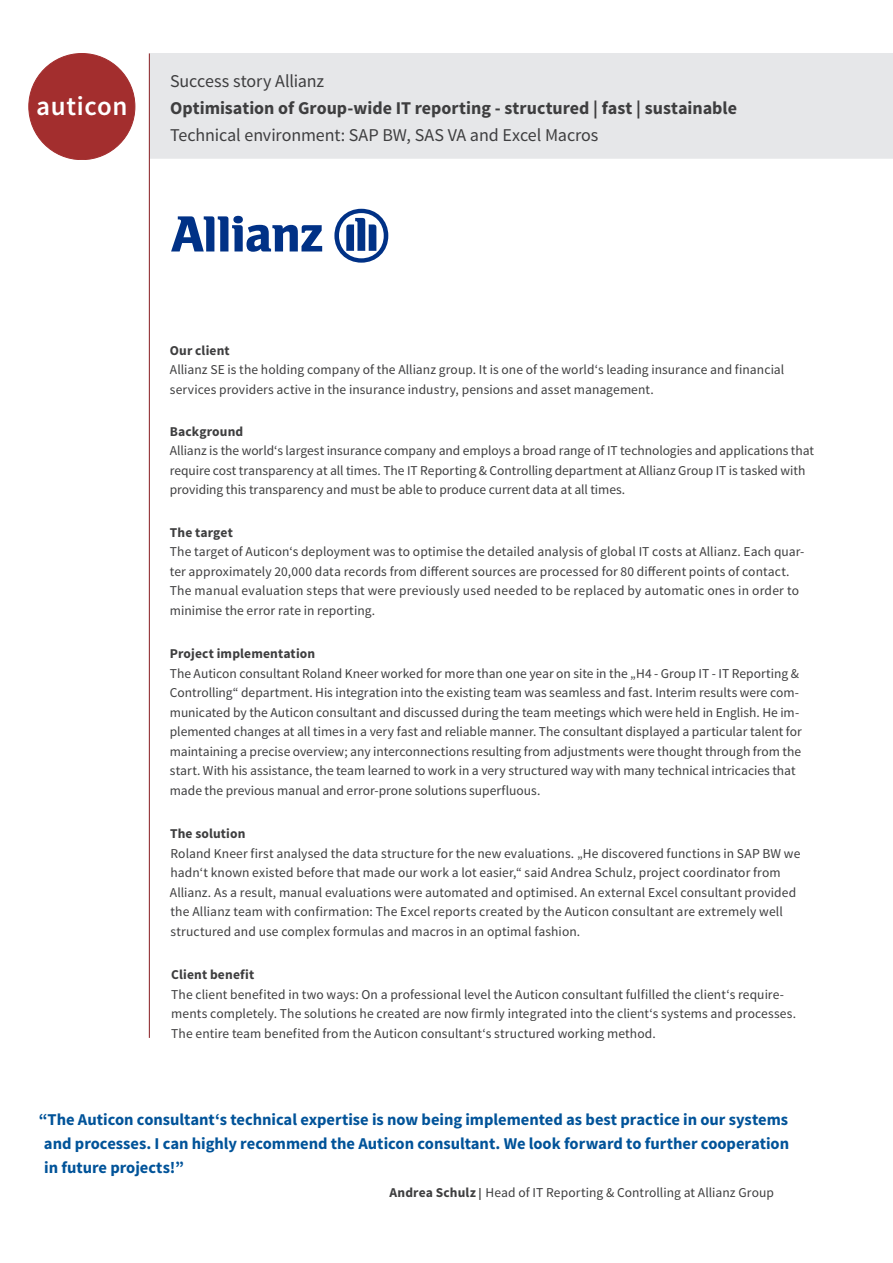
<style>
.page{position:relative;width:893px;height:1263px;background:#fff}
.page>*{position:absolute;margin:0;border:0;box-sizing:border-box;transform-origin:0 0}
.t1{font:600 26.85px "Source Sans Pro";letter-spacing:.025em;color:#fff}
.t2{font:18px "Source Sans Pro";letter-spacing:-.005em;color:#3e3e3f}
.t3{font:700 18px "Source Sans Pro";color:#3e3e3f}
.t4{font:700 16.5px/24px "Source Sans Pro";color:#015399;text-align:justify}
.t5{font:13.5px/19.5px "Source Sans Pro";letter-spacing:.005em;color:#3e3e3f}
.t6{font:700 13.5px "Source Sans Pro";letter-spacing:.01em;color:#3e3e3f}
.s1{font-weight:700}
.s2{font-weight:700;font-size:12px}
</style>
<div class="page">
<div style="left:150px;top:53px;width:743px;height:106px;background:#e6e7e9"></div>
<div style="left:29px;top:54px;width:106px;height:106px;background:#a32e2e;border-radius:50%"></div>
<hr style="left:149px;top:53px;width:1px;height:985px;background:#943539">
<svg style="left:171px;top:216px;width:151px;height:36px"></svg>
<svg style="left:334px;top:209px;width:54px;height:54px"></svg>
<h1 class="t1" style="left:36px;top:90px;width:93px">auticon</h1>
<h2 class="t2" style="left:170px;top:70px;width:156px">Success story Allianz</h2>
<h2 class="t3" style="left:170px;top:97px;width:568px">Optimisation of Group-wide IT reporting - structured | fast | sustainable</h2>
<h2 class="t2" style="left:170px;top:124px;width:430px">Technical environment: SAP BW, SAS VA and Excel Macros</h2>
<p class="t6" style="left:170px;top:341px;width:61px">Our client</p>
<p class="t5" style="left:170px;top:360px;width:616px">Allianz SE is the holding company of the Allianz group. It is one of the world‘s leading insurance and financial services providers active in the insurance industry, pensions and asset management.</p>
<p class="t6" style="left:170px;top:423px;width:75px">Background</p>
<p class="t5" style="left:170px;top:441px;width:646px">Allianz is the world‘s largest insurance company and employs a broad range of IT technologies and applications that require cost transparency at all times. The IT Reporting &amp; Controlling department at Allianz Group IT is tasked with providing this transparency and must be able to produce current data at all times.</p>
<p class="t6" style="left:170px;top:523px;width:65px">The target</p>
<p class="t5" style="left:170px;top:542px;width:636px">The target of Auticon‘s deployment was to optimise the detailed analysis of global IT costs at Allianz. Each quar&shy;ter approximately 20,000 data records from different sources are processed for 80 different points of contact.<br>The manual evaluation steps that were previously used needed to be replaced by automatic ones in order to minimise the error rate in reporting.</p>
<p class="t6" style="left:170px;top:645px;width:147px">Project implementation</p>
<p class="t5" style="left:170px;top:664px;width:633px">The Auticon consultant Roland Kneer worked for more than one year on site in the „H4 - Group IT - IT Reporting &amp; Controlling“ department. His integration into the existing team was seamless and fast. Interim results were com&shy;municated by the Auticon consultant and discussed during the team meetings which were held in English. He im&shy;plemented changes at all times in a very fast and reliable manner. The consultant displayed a particular talent for maintaining a precise overview; any interconnections resulting from adjustments were thought through from the start. With his assistance, the team learned to work in a very structured way with many technical intricacies that made the previous manual and error-prone solutions superfluous.</p>
<p class="t6" style="left:170px;top:825px;width:77px">The solution</p>
<p class="t5" style="left:170px;top:844px;width:632px">Roland Kneer first analysed the data structure for the new evaluations. „He discovered functions in SAP BW we hadn‘t known existed before that made our work a lot easier,“ said Andrea Schulz, project coordinator from Allianz. As a result, manual evaluations were automated and optimised. An external Excel consultant provided the Allianz team with confirmation: The Excel reports created by the Auticon consultant are extremely well structured and use complex formulas and macros in an optimal fashion.</p>
<p class="t6" style="left:171px;top:966px;width:84px">Client benefit</p>
<p class="t5" style="left:171px;top:985px;width:626px">The client benefited in two ways: On a professional level the Auticon consultant fulfilled the client‘s require&shy;ments completely. The solutions he created are now firmly integrated into the client‘s systems and processes.<br>The entire team benefited from the Auticon consultant‘s structured working method.</p>
<p class="t4" style="left:44px;top:1108px;width:747px;text-indent:-5px">“The Auticon consultant‘s technical expertise is now being implemented as best practice in our systems and processes. I can highly recommend the Auticon consultant. We look forward to further cooperation in future projects!”</p>
<p class="t5" style="left:389px;top:1183px;width:386px"><span class="s1">Andrea Schulz</span> <span class="s2">|</span> Head of IT Reporting &amp; Controlling at Allianz Group</p>
</div>
